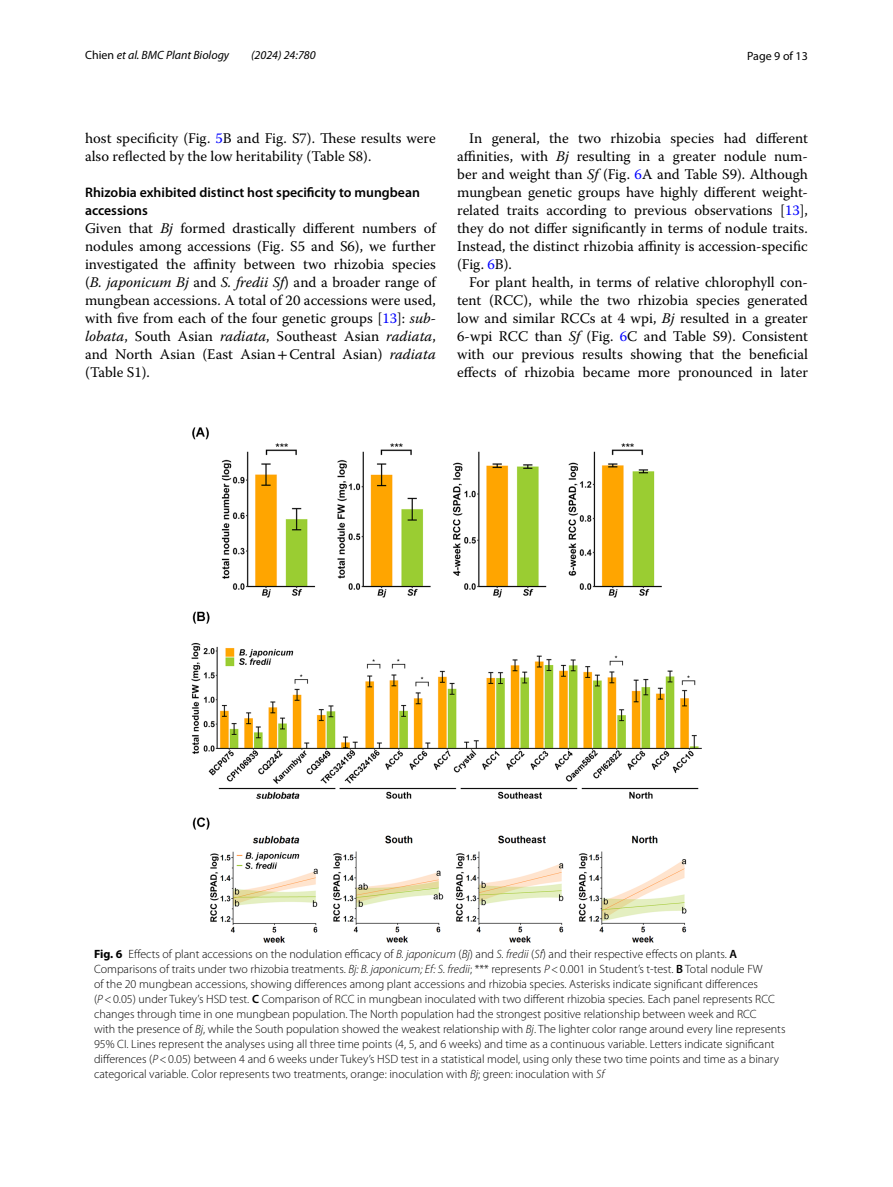
<style>
.page{position:relative;width:893px;height:1187px;background:#fff}
.page>*{position:absolute;margin:0;border:0;box-sizing:border-box;transform-origin:0 0}
.t1{font:14.7px/18px "Warnock Pro";color:#000;text-align:justify}
.t2{font:600 13.8px/18px "Myriad Pro";color:#000}
.t3{font:300 12px/15px "Myriad Pro";color:#000}
.t4{font:italic 12px "Myriad Pro";color:#000}
.t5{font:12px "Myriad Pro";color:#000}
.s1{font-style:normal}
.s2{color:#00f}
.s3{font-style:italic}
.s4{font-family:"STIX"}
.s5{font-weight:700}
.s6{font-weight:600}
</style>
<div class="page">
<img style="left:191px;top:427px;width:511px;height:515px">
<p class="t4" style="left:85px;top:48px;width:146px"><span class="s1">Chien</span> et al. BMC Plant Biology</p>
<p class="t4" style="left:251px;top:48px;width:66px">(2024) 24:780</p>
<p class="t5" style="left:747px;top:48px;width:62px">Page 9 of 13</p>
<p class="t1" style="left:85px;top:128px;width:352px">host specificity (Fig. <span class="s2">5</span>B and Fig. S7). These results were also reflected by the low heritability (Table S8).</p>
<p class="t2" style="left:85px;top:183px;width:336px">Rhizobia exhibited distinct host specificity to mungbean accessions</p>
<p class="t1" style="left:85px;top:218px;width:352px">Given that <span class="s3">Bj</span> formed drastically different numbers of nodules among accessions (Fig. S5 and S6), we further investigated the affinity between two rhizobia species (<span class="s3">B. japonicum Bj</span> and <span class="s3">S. fredii Sf</span>) and a broader range of mungbean accessions. A total of 20 accessions were used, with five from each of the four genetic groups [<span class="s2">13</span>]: <span class="s3">sub&shy;lobata</span>, South Asian <span class="s3">radiata</span>, Southeast Asian <span class="s3">radiata</span>, and North Asian (East Asian<span class="s4">+</span>Central Asian) <span class="s3">radiata </span>(Table S1).</p>
<p class="t1" style="left:457px;top:128px;width:352px;text-indent:12px">In general, the two rhizobia species had different affinities, with <span class="s3">Bj</span> resulting in a greater nodule num&shy;ber and weight than <span class="s3">Sf</span> (Fig. <span class="s2">6</span>A and Table S9). Although mungbean genetic groups have highly different weight&shy;related traits according to previous observations [<span class="s2">13</span>], they do not differ significantly in terms of nodule traits.<br>Instead, the distinct rhizobia affinity is accession-specific (Fig. <span class="s2">6</span>B).</p>
<p class="t1" style="left:457px;top:272px;width:352px;text-indent:12px">For plant health, in terms of relative chlorophyll con&shy;tent (RCC), while the two rhizobia species generated low and similar RCCs at 4 wpi, <span class="s3">Bj</span> resulted in a greater 6-wpi RCC than <span class="s3">Sf</span> (Fig. <span class="s2">6</span>C and Table S9). Consistent with our previous results showing that the beneficial effects of rhizobia became more pronounced in later</p>
<p class="t3" style="left:94px;top:946px;width:693px"><span class="s5">Fig. 6</span> Effects of plant accessions on the nodulation efficacy of <span class="s3">B. japonicum</span> (<span class="s3">Bj</span>) and <span class="s3">S. fredii</span> (<span class="s3">Sf</span>) and their respective effects on plants. <span class="s6">A </span>Comparisons of traits under two rhizobia treatments. <span class="s3">Bj: B. japonicum; Ef: S. fredii</span>; *** represents <span class="s3">P</span>&lt;0.001 in Student’s t-test. <span class="s6">B</span> Total nodule FW<br>of the 20 mungbean accessions, showing differences among plant accessions and rhizobia species. Asterisks indicate significant differences (<span class="s3">P</span>&lt;0.05) under Tukey’s HSD test. <span class="s6">C</span> Comparison of RCC in mungbean inoculated with two different rhizobia species. Each panel represents RCC changes through time in one mungbean population. The North population had the strongest positive relationship between week and RCC<br>with the presence of <span class="s3">Bj</span>, while the South population showed the weakest relationship with <span class="s3">Bj</span>. The lighter color range around every line represents 95% CI. Lines represent the analyses using all three time points (4, 5, and 6 weeks) and time as a continuous variable. Letters indicate significant differences (<span class="s3">P</span>&lt;0.05) between 4 and 6 weeks under Tukey’s HSD test in a statistical model, using only these two time points and time as a binary categorical variable. Color represents two treatments, orange: inoculation with <span class="s3">Bj</span>; green: inoculation with <span class="s3">Sf</span></p>
</div>
